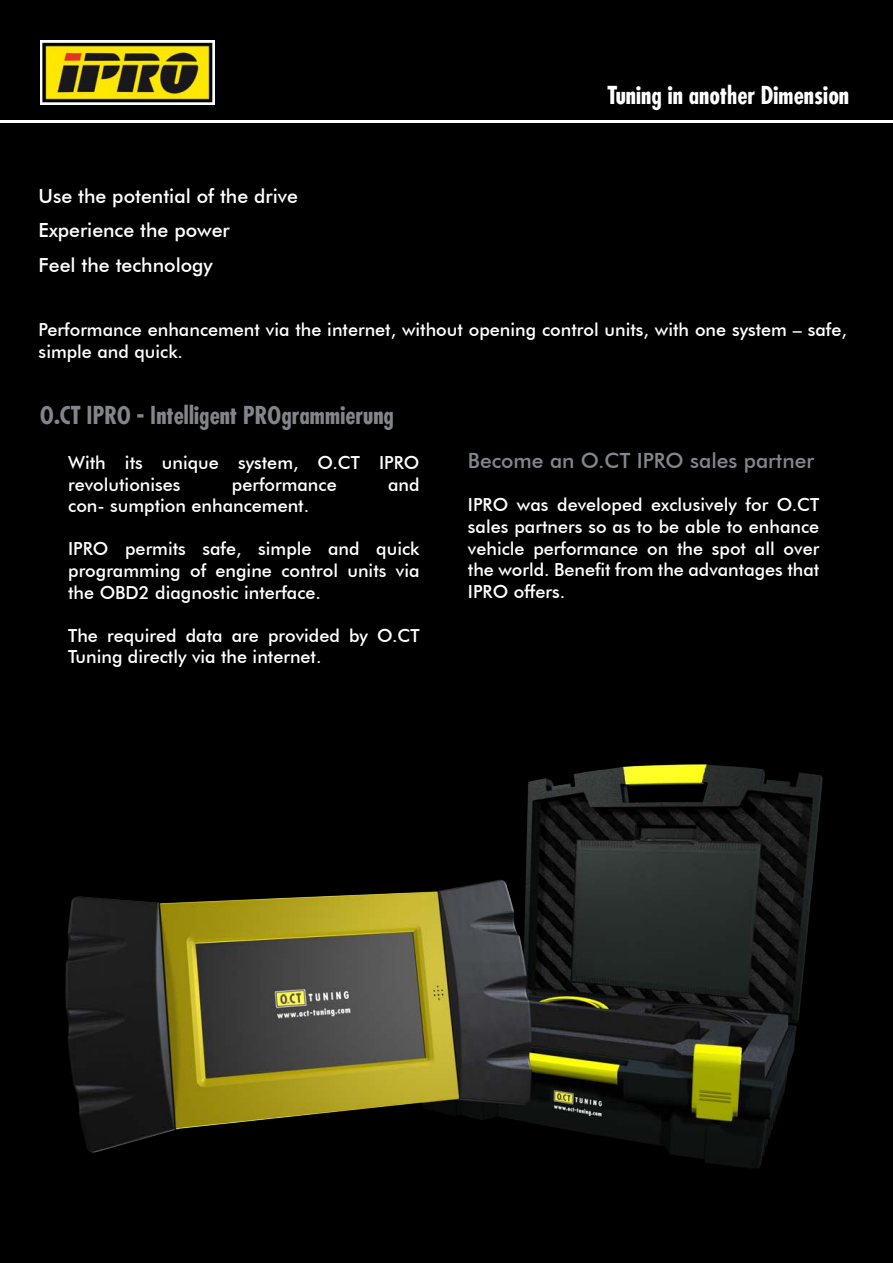
<style>
.page{position:relative;width:893px;height:1263px;background:#000}
.page>*{position:absolute;margin:0;border:0;box-sizing:border-box;transform-origin:0 0}
.t1{font:700 condensed 24px "Futura";color:#83858a}
.t2{font:700 condensed 24px "Futura";color:#fff}
.t3{font:500 21px "Futura BT";color:#83868b}
.t4{font:500 19.5px/34.2px "Futura BT";color:#fff}
.t5{font:500 18px/21.6px "Futura BT";color:#fff}
</style>
<div class="page">
<img style="left:41px;top:40px;width:174px;height:64px">
<hr style="left:0;top:120px;width:893px;height:3px;background:#fff">
<img style="left:65px;top:764px;width:758px;height:404px">
<p class="t4" style="left:39px;top:179px;width:261px">Use the potential of the drive<br>Experience the power<br>Feel the technology</p>
<p class="t2" style="left:607px;top:80px;width:243px">Tuning in another Dimension</p>
<p class="t5" style="left:39px;top:319px;width:810px">Performance enhancement via the internet, without opening control units, with one system – safe, simple and quick.</p>
<p class="t1" style="left:40px;top:400px;width:355px">O.CT IPRO - Intelligent PROgrammierung</p>
<p class="t5" style="left:68px;top:452px;width:353px">With its unique system, O.CT IPRO revolutionises</p>
<p class="t5" style="left:232px;top:473px;width:106px">performance</p>
<p class="t5" style="left:388px;top:473px;width:33px">and</p>
<p class="t5" style="left:68px;top:495px;width:242px">con- sumption enhancement.</p>
<p class="t5" style="left:68px;top:538px;width:353px;text-align:justify">IPRO permits safe, simple and quick programming of engine control units via the OBD2 diagnostic interface.</p>
<p class="t5" style="left:68px;top:624px;width:353px">The required data are provided by O.CT<br>Tuning directly via the internet.</p>
<p class="t3" style="left:468px;top:448px;width:348px">Become an O.CT IPRO sales partner</p>
<p class="t5" style="left:468px;top:494px;width:353px;text-align:justify">IPRO was developed exclusively for O.CT sales partners so as to be able to enhance vehicle performance on the spot all over the world. Benefit from the advantages that IPRO offers.</p>
</div>
